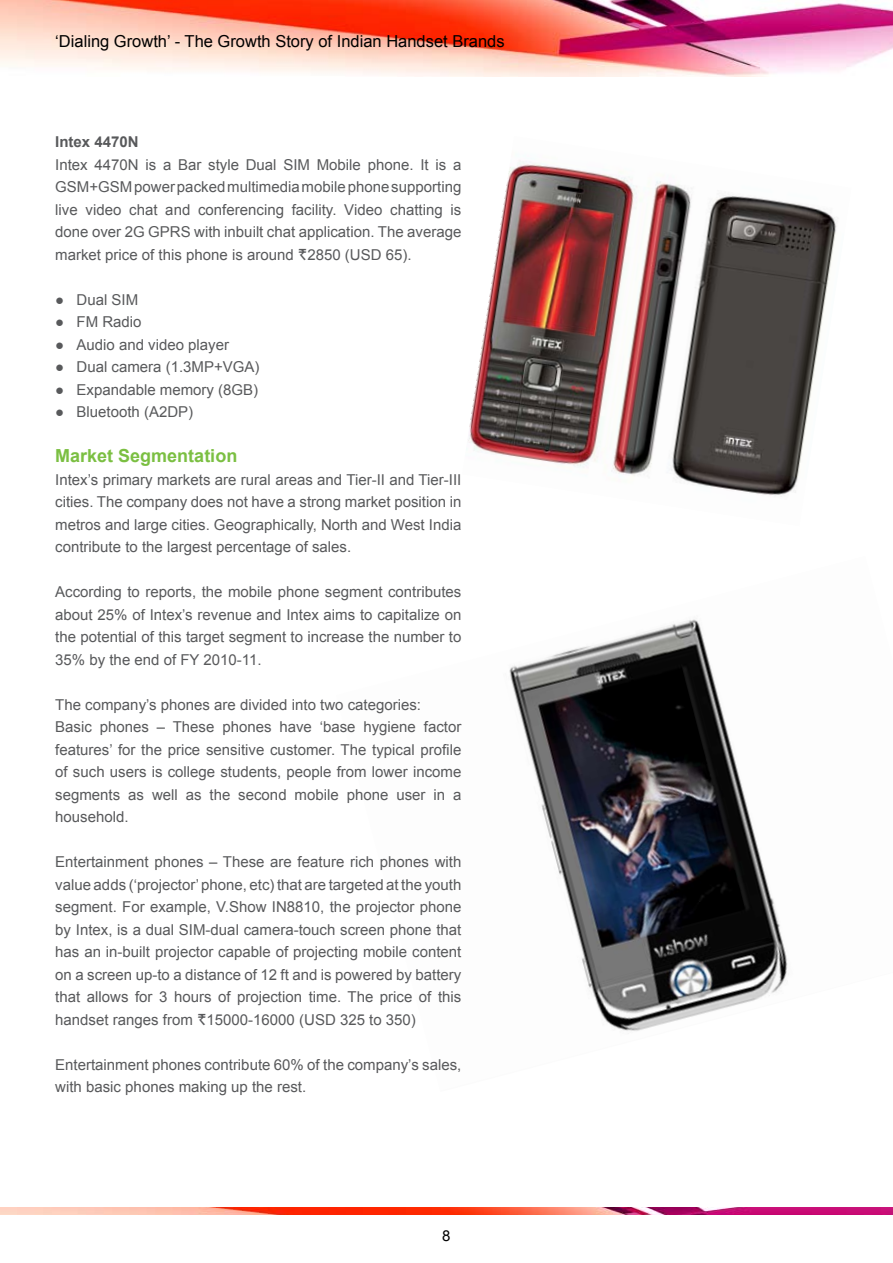
<style>
.page{position:relative;width:893px;height:1263px;background:#fff}
.page>*{position:absolute;margin:0;border:0;box-sizing:border-box;transform-origin:0 0}
.t1{font:700 18px "Arial";color:#7bbf42}
.t2{font:16.5px "Arial";color:#000}
.t3{font:15px/22.5px "Arial";color:#58595b;text-align:justify}
.t4{font:700 15px "Arial";color:#58595b}
.t5{font:15px "Arial";color:#000}
.s1{font-family:"rupiforadian"}
</style>
<div class="page">
<img style="left:0;top:0;width:893px;height:77px">
<img style="left:0;top:1208px;width:893px;height:6px">
<img style="left:509px;top:619px;width:279px;height:412px">
<img style="left:468px;top:162px;width:369px;height:335px">
<p class="t2" style="left:55px;top:30px;width:451px">‘Dialing Growth’ - The Growth Story of I ndian Handset Brands</p>
<p class="t4" style="left:55px;top:132px;width:85px">Intex 4470N</p>
<p class="t3" style="left:55px;top:153px;width:408px">I ntex 4470N is a Bar style Dual SI M Mobile phone. It is a GSM+GSM power packed multimedia mobile phone supporting live video chat and conferencing facility. Video chatting is done over 2G GPRS with inbuilt chat application. The average market price of this phone is around <span class="s1">R</span>2850 (USD 65).</p>
<p class="t3" style="left:55px;top:288px;width:84px">● Dual SI M</p>
<p class="t3" style="left:55px;top:311px;width:88px">● FM Radio</p>
<p class="t3" style="left:55px;top:333px;width:176px">● Audio and video player</p>
<p class="t3" style="left:55px;top:356px;width:206px">● Dual camera (1.3MP+VGA)</p>
<p class="t3" style="left:55px;top:378px;width:204px">● Expandable memory (8GB)</p>
<p class="t3" style="left:55px;top:401px;width:139px">● Bluetooth (A2DP)</p>
<p class="t1" style="left:55px;top:444px;width:184px">Market Segmentation</p>
<p class="t3" style="left:55px;top:468px;width:408px;text-align:left">I ntex’s primary markets are rural areas and Tier-II and Tier-III cities. The company does not have a strong market position in metros and large cities. Geographically, North and West I ndia contribute to the largest percentage of sales.</p>
<p class="t3" style="left:55px;top:581px;width:408px">According to reports, the mobile phone segment contributes about 25% of I ntex’s revenue and I ntex aims to capitalize on the potential of this target segment to increase the number to 35% by the end of FY 2010-11.</p>
<p class="t3" style="left:55px;top:693px;width:408px;text-align:left">The company’s phones are divided into two categories:<br>Basic phones – These phones have ‘base hygiene factor features’ for the price sensitive customer. The typical profile of such users is college students, people from lower income segments as well as the second mobile phone user in a household.</p>
<p class="t3" style="left:55px;top:851px;width:408px">Entertainment phones – These are feature rich phones with value adds (‘projector’ phone, etc) that are targeted at the youth segment. For example, V.Show IN8810, the projector phone by I ntex, is a dual SI M-dual camera-touch screen phone that has an in-built projector capable of projecting mobile content on a screen up-to a distance of 12 ft and is powered by battery that allows for 3 hours of projection time. The price of this handset ranges from <span class="s1">R</span>15000-16000 (USD 325 to 350)</p>
<p class="t3" style="left:55px;top:1053px;width:408px">Entertainment phones contribute 60% of the company’s sales, with basic phones making up the rest.</p>
<p class="t5" style="left:442px;top:1226px;width:10px">8</p>
</div>
